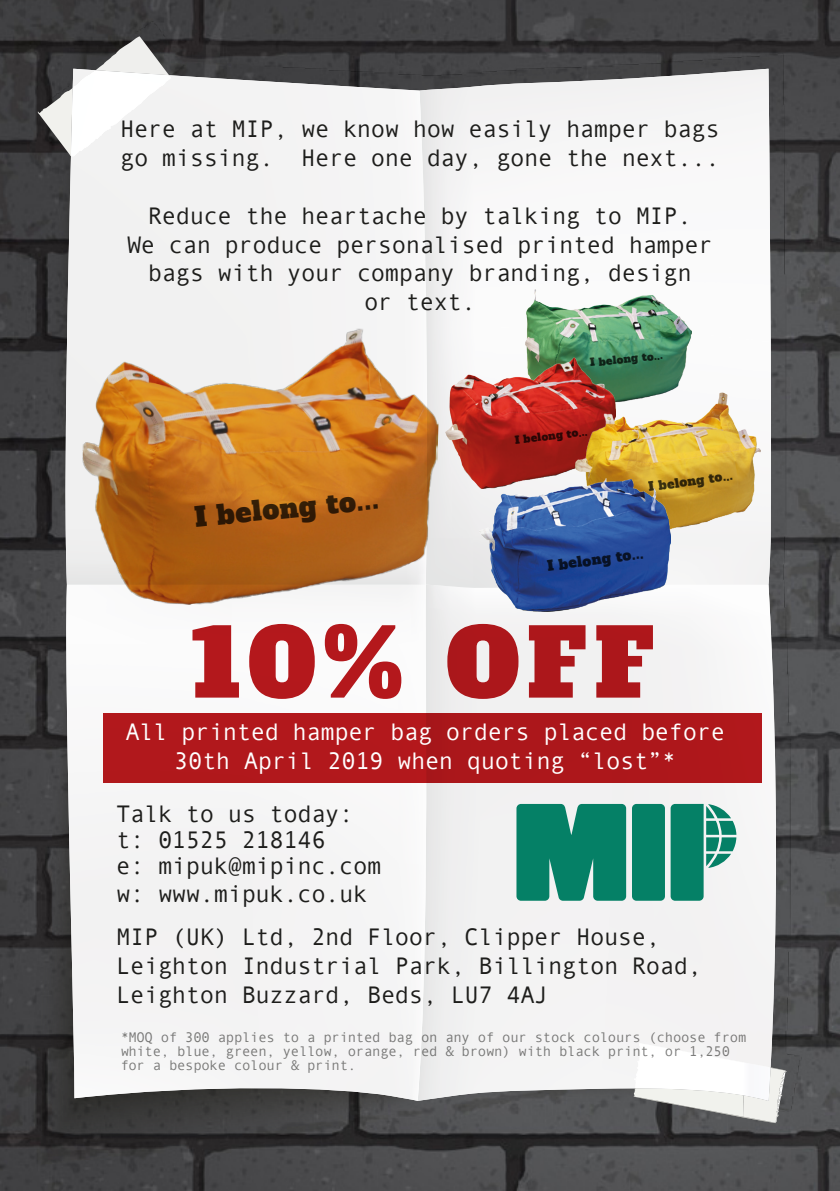
<style>
.page{position:relative;width:840px;height:1191px;background:#fff}
.page>*{position:absolute;margin:0;border:0;box-sizing:border-box;transform-origin:0 0}
.t1{font:93px "Alfa Slab One";color:#b7191d}
.t2{font:26.8px "Alfa Slab One";color:#1d1d1b}
.t3{font:24px/28.8px "Andale Mono";letter-spacing:-.02em;color:#1d1d1b}
.t4{font:24px/28.8px "Andale Mono";letter-spacing:-.02em;color:#fff;text-align:center}
.t5{font:14px/14px "Andale Mono";letter-spacing:-.02em;color:#1d1d1b}
.t6{font:14px "Alfa Slab One";color:#1d1d1b}
.t7{font:12.4px "Alfa Slab One";color:#1d1d1b}
.t8{font:10.6px "Alfa Slab One";color:#1d1d1b}
</style>
<div class="page">
<img style="left:0;top:0;width:839px;height:1191px">
<img style="left:9px;top:0;width:826px;height:1166px">
<img style="left:426px;top:584px;width:351px;height:516px">
<img style="left:428px;top:69px;width:342px;height:519px">
<div style="left:66px;top:584px;width:360px;height:516px;background:#f4f4f5"></div>
<div style="left:65px;top:69px;width:363px;height:515px;background:#f2f2f2"></div>
<img style="left:633px;top:1043px;width:6px;height:24px">
<img style="left:639px;top:1043px;width:131px;height:24px">
<img style="left:744px;top:1062px;width:26px;height:5px">
<svg style="left:633px;top:1067px;width:153px;height:56px"></svg>
<img style="left:84px;top:77px;width:81px;height:71px">
<img style="left:91px;top:70px;width:80px;height:20px">
<svg style="left:38px;top:88px;width:33px;height:68px"></svg>
<img style="left:71px;top:78px;width:13px;height:78px">
<svg style="left:89px;top:36px;width:80px;height:41px"></svg>
<svg style="left:516px;top:804px;width:109px;height:96px"></svg>
<div style="left:631px;top:804px;width:33px;height:96px;background:#058066;border-radius:4px"></div>
<svg style="left:670px;top:804px;width:66px;height:96px"></svg>
<img style="left:79px;top:321px;width:361px;height:290px">
<div style="left:103px;top:713px;width:658px;height:69px;background:#b0181b"></div>
<img style="left:525px;top:290px;width:166px;height:102px">
<img style="left:445px;top:357px;width:169px;height:131px">
<img style="left:574px;top:392px;width:186px;height:144px">
<img style="left:479px;top:478px;width:191px;height:133px">
<p class="t3" style="left:120px;top:114px;width:601px">Here at MIP, we know how easily hamper bags go missing. Here one day, gone the next...</p>
<p class="t3" style="left:127px;top:200px;width:587px;text-align:center">Reduce the heartache by talking to MIP.<br>We can produce personalised printed hamper bags with your company branding, design<br>or text.</p>
<p class="t8" style="left:589px;top:356px;width:74px;rotate:-6deg">I belong to...</p>
<p class="t2" style="left:193px;top:500px;width:185px;rotate:-6deg">I belong to...</p>
<p class="t8" style="left:513px;top:433px;width:74px;rotate:-7deg">I belong to...</p>
<p class="t7" style="left:647px;top:479px;width:86px;rotate:-8deg">I belong to...</p>
<p class="t6" style="left:545px;top:557px;width:98px;rotate:-8deg">I belong to...</p>
<h1 class="t1" style="left:191px;top:601px;width:463px">10% OFF</h1>
<p class="t4" style="left:125px;top:716px;width:601px">All printed hamper bag orders placed before<br>30th April 2019 when quoting “lost”*</p>
<p class="t3" style="left:116px;top:798px;width:239px">Talk to us today:</p>
<p class="t3" style="left:116px;top:824px;width:211px">t: 01525 218146</p>
<p class="t3" style="left:116px;top:851px;width:266px;line-height:28px">e: mipuk@mipinc.com w: www.mipuk.co.uk</p>
<p class="t3" style="left:116px;top:921px;width:587px">MIP (UK) Ltd, 2nd Floor, Clipper House,<br>Leighton Industrial Park, Billington Road,<br>Leighton Buzzard, Beds, LU7 4AJ</p>
<p class="t5" style="left:120px;top:1029px;width:627px">*MOQ of 300 applies to a printed bag on any of our stock colours (choose from white, blue, green, yellow, orange, red &amp; brown) with black print, or 1,250 for a bespoke colour &amp; print.</p>
</div>
